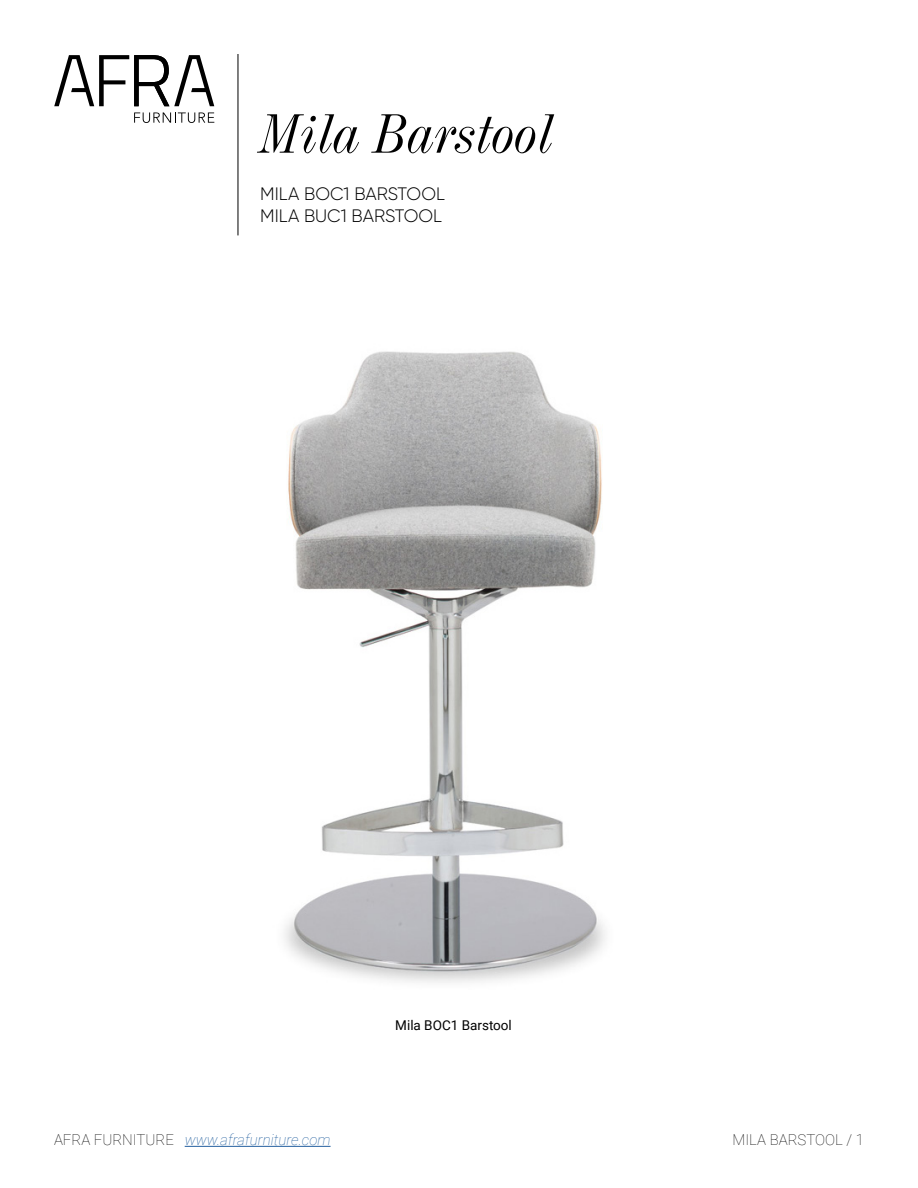
<style>
.page{position:relative;width:918px;height:1188px;background:#fff}
.page>*{position:absolute;margin:0;border:0;box-sizing:border-box;transform-origin:0 0}
.t1{font:italic 54px "Industrial 736 BT";color:#000}
.t2{font:300 18px/22.5px "Gilroy";color:#000}
.t3{font:italic 100 15px "Roboto";color:#215e9e}
.t4{font:100 15px "Roboto";color:#000}
.t5{font:13.5px "Roboto";color:#000}
.s1{font-style:normal;color:#000}
</style>
<div class="page">
<hr style="left:185px;top:1146px;width:146px;height:1px;background:#215e9e">
<svg style="left:54px;top:55px;width:160px;height:51px"></svg>
<svg style="left:134px;top:112px;width:80px;height:11px"></svg>
<hr style="left:238px;top:54px;width:1px;height:181px;background:#000">
<img style="left:284px;top:351px;width:321px;height:632px">
<h1 class="t1" style="left:260px;top:100px;width:295px">Mila Barstool</h1>
<p class="t2" style="left:260px;top:182px;width:186px">MILA BOC1 BARSTOOL<br>MILA BUC1 BARSTOOL</p>
<p class="t5" style="left:395px;top:1015px;width:118px">Mila BOC1 Barstool</p>
<p class="t3" style="left:54px;top:1129px;width:278px"><span class="s1">AFRA FURNITURE</span> www.afrafurniture.com</p>
<p class="t4" style="left:733px;top:1129px;width:133px">MILA BARSTOOL / 1</p>
</div>
